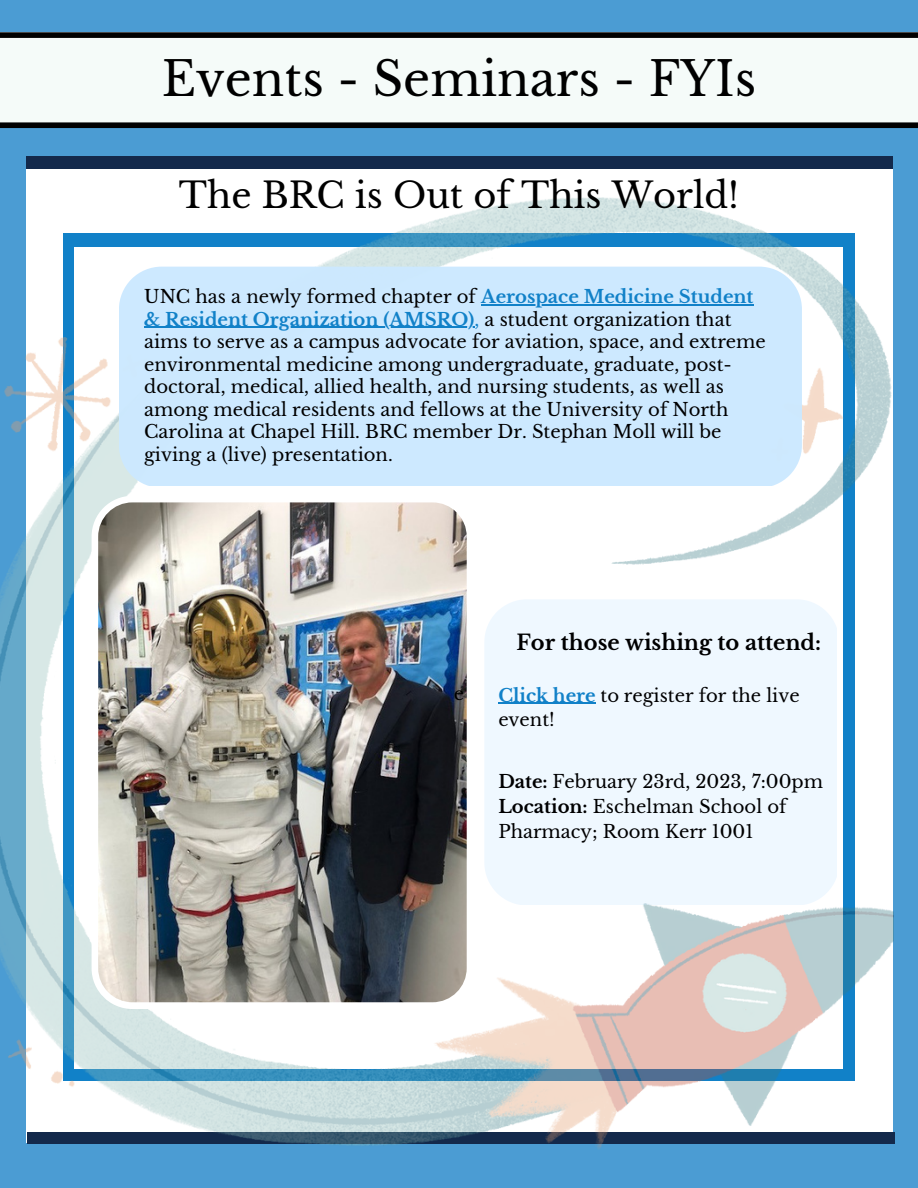
<style>
.page{position:relative;width:918px;height:1188px;background:#4b9cd3}
.page>*{position:absolute;margin:0;border:0;box-sizing:border-box;transform-origin:0 0}
.t1{font:47.25px "Libre Baskerville";color:#000}
.t2{font:35.25px "Libre Baskerville";color:#000}
.t3{font:700 21px "Libre Baskerville";color:#000}
.t4{font:18px/22.5px "Libre Baskerville";color:#000}
.s1{font-weight:700;color:#1181c8}
.s2{color:#1181c8}
.s3{font-weight:700}
</style>
<div class="page">
<div style="left:0;top:32px;width:918px;height:96px;background:#f5fbf9"></div>
<div style="left:0;top:32px;width:918px;height:6px;background:#000"></div>
<div style="left:0;top:122px;width:918px;height:6px;background:#000"></div>
<div style="left:27px;top:156px;width:866px;height:987px;background:#fff"></div>
<div style="left:27px;top:156px;width:866px;height:13px;background:#13294b"></div>
<img style="left:0;top:198px;width:893px;height:951px">
<div style="left:119px;top:267px;width:683px;height:219px;background:#cde9ff"></div>
<img style="left:92px;top:496px;width:381px;height:513px">
<hr style="left:481px;top:304px;width:273px;height:1px;background:#1181c8">
<hr style="left:144px;top:327px;width:330px;height:1px;background:#1181c8">
<div style="left:484px;top:599px;width:353px;height:306px;background:#eff8ff"></div>
<hr style="left:498px;top:703px;width:98px;height:1px;background:#1181c8">
<h1 class="t1" style="left:162px;top:50px;width:596px">Events - Seminars - FYIs</h1>
<h2 class="t2" style="left:179px;top:174px;width:562px">The BRC is Out of This World!</h2>
<p class="t4" style="left:144px;top:285px;width:623px">UNC has a newly formed chapter of <span class="s1">Aerospace Medicine Student &amp; Resident Organization (AMSRO)</span><span class="s2">,</span> a student organization that aims to serve as a campus advocate for aviation, space, and extreme environmental medicine among undergraduate, graduate, post&shy;doctoral, medical, allied health, and nursing students, as well as among medical residents and fellows at the University of North Carolina at Chapel Hill. BRC member Dr. Stephan Moll will be giving a (live) presentation.</p>
<p class="t4" style="left:454px;top:682px;width:12px">e</p>
<p class="t3" style="left:516px;top:630px;width:306px">For those wishing to attend:</p>
<p class="t4" style="left:498px;top:683px;width:303px;line-height:24.8px"><span class="s1">Click here</span> to register for the live event!</p>
<p class="t4" style="left:498px;top:770px;width:326px;line-height:24.8px"><span class="s3">Date:</span> February 23rd, 2023, 7:00pm<br><span class="s3">Location:</span> Eschelman School of<br>Pharmacy; Room Kerr 1001</p>
</div>
